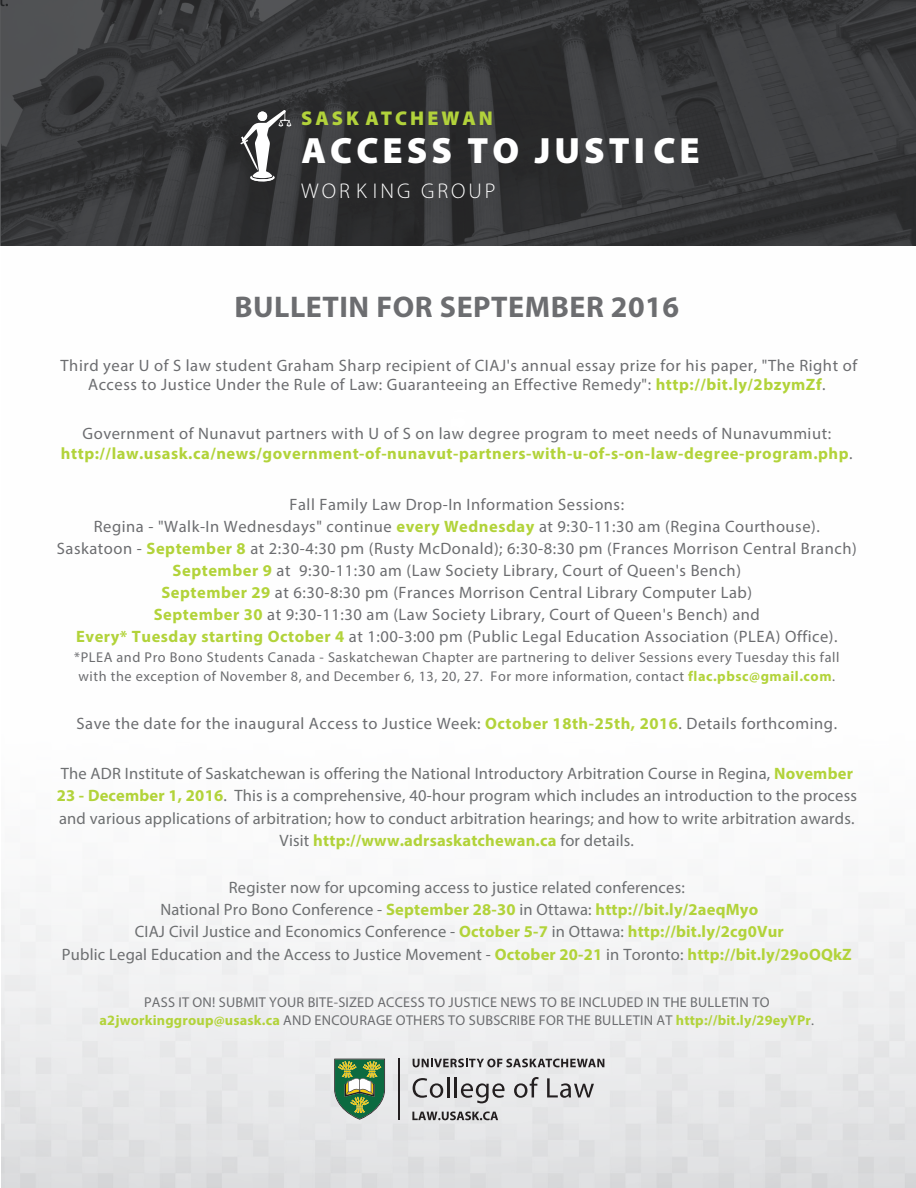
<style>
.page{position:relative;width:916px;height:1188px;background:#fff}
.page>*{position:absolute;margin:0;border:0;box-sizing:border-box;transform-origin:0 0}
.t1{font:900 36.75px "Myriad Pro";letter-spacing:.11em;color:#fff}
.t2{font:700 30px "Myriad Pro";letter-spacing:.02em;color:#6c6d70}
.t3{font:300 21.3px "Myriad Pro";letter-spacing:.14em;color:#fff}
.t4{font:900 19.95px "Myriad Pro";letter-spacing:.15em;color:#b2d23b}
.t5{font:19.5px "Myriad Pro";color:#6c6d70}
.t6{font:16.5px/22px "Myriad Pro";letter-spacing:.035em;color:#6c6d70;text-align:center}
.t7{font:16.5px/22.5px "Myriad Pro";letter-spacing:.01em;color:#6d6f71;text-align:center}
.t8{font:700 16.5px/19.8px "Myriad Pro";letter-spacing:.035em;color:#b2d33a;text-align:center}
.t9{font:14.25px/19px "Myriad Pro";letter-spacing:.04em;color:#6c6d70}
.t10{font:14.25px/17.2px "Myriad Pro";letter-spacing:.015em;color:#6c6d70;text-align:center}
.s1{font-weight:700;color:#b2d33a}
.s2{color:#6d6f71}
.s3{font-weight:400;color:#6c6d70}
.s4{font-weight:400;color:#6d6f71}
</style>
<div class="page">
<img style="left:1px;top:873px;width:914px;height:315px">
<svg style="left:412px;top:1059px;width:192px;height:8px;background:#8c8b8c"></svg>
<svg style="left:412px;top:1078px;width:31px;height:20px"></svg>
<hr style="left:447px;top:1077px;width:2px;height:20px;background:#231f20">
<hr style="left:454px;top:1077px;width:3px;height:20px;background:#231f20">
<svg style="left:460px;top:1083px;width:44px;height:20px"></svg>
<svg style="left:514px;top:1077px;width:24px;height:21px"></svg>
<svg style="left:547px;top:1078px;width:46px;height:20px"></svg>
<svg style="left:412px;top:1112px;width:86px;height:8px"></svg>
<hr style="left:398px;top:1059px;width:1px;height:61px;background:#231f20">
<svg style="left:334px;top:1059px;width:51px;height:61px;background:#699366"></svg>
<svg style="left:0;top:0;width:915px;height:246px;background:#363739"></svg>
<svg style="left:240px;top:110px;width:51px;height:72px"></svg>
<p class="t5" style="left:5px;top:-13px;width:6px">.</p>
<p class="t4" style="left:301px;top:105px;width:193px">SASK ATCHEWAN</p>
<p class="t1" style="left:301px;top:126px;width:400px">ACCESS TO JUSTI CE</p>
<p class="t3" style="left:301px;top:178px;width:196px">WOR K ING GROUP</p>
<p class="t2" style="left:234px;top:288px;width:446px">BULLETIN FOR SEPTEMBER 2016</p>
<p class="t6" style="left:60px;top:355px;width:797px;line-height:19.8px">Third year U of S law student Graham Sharp recipient of CIAJ's annual essay prize for his paper, "The Right of<br>Access to Justice Under the Rule of Law: Guaranteeing an Effective Remedy": <span class="s1">http://bit.ly/2bzymZf</span><span class="s2">.</span></p>
<p class="t8" style="left:61px;top:423px;width:792px"><span class="s3">Government of Nunavut partners with U of S on law degree program to meet needs of Nunavummiut: </span>http://law.usask.ca/news/government-of-nunavut-partners-with-u-of-s-on-law-degree-program.php<span class="s4">.</span></p>
<p class="t6" style="left:57px;top:493px;width:801px">Fall Family Law Drop-In Information Sessions:<br>Regina - "Walk-In Wednesdays" continue <span class="s1">every Wednesday</span> at 9:30-11:30 am (Regina Courthouse).<br>Saskatoon - <span class="s1">September 8</span> at 2:30-4:30 pm (Rusty McDonald); 6:30-8:30 pm (Frances Morrison Central Branch)<br><span class="s1">September 9</span> at 9:30-11:30 am (Law Society Library, Court of Queen's Bench)<br><span class="s1">September 29</span> at 6:30-8:30 pm (Frances Morrison Central Library Computer Lab)<br><span class="s1">September 30</span> at 9:30-11:30 am (Law Society Library, Court of Queen's Bench) and<br><span class="s1">Every* Tuesday starting October 4</span> at 1:00-3:00 pm (Public Legal Education Association (PLEA) Office).</p>
<p class="t9" style="left:74px;top:647px;width:766px">*PLEA and Pro Bono Students Canada - Saskatchewan Chapter are partnering to deliver Sessions every Tuesday this fall with the exception of November 8, and December 6, 13, 20, 27. For more information, contact <span class="s1">flac.pbsc@gmail.com</span>.</p>
<p class="t6" style="left:76px;top:712px;width:761px">Save the date for the inaugural Access to Justice Week: <span class="s1">October 18th-25th, 2016</span>. Details forthcoming.</p>
<p class="t7" style="left:57px;top:762px;width:801px">The ADR Institute of Saskatchewan is offering the National Introductory Arbitration Course in Regina, <span class="s1">November 23 - December 1, 2016</span>. This is a comprehensive, 40-hour program which includes an introduction to the process and various applications of arbitration; how to conduct arbitration hearings; and how to write arbitration awards.<br>Visit <span class="s1">http://www.adrsaskatchewan.ca</span> for details.</p>
<p class="t7" style="left:62px;top:876px;width:791px">Register now for upcoming access to justice related conferences:<br>National Pro Bono Conference - <span class="s1">September 28-30</span> in Ottawa: <span class="s1">http://bit.ly/2aeqMyo<br></span>CIAJ Civil Justice and Economics Conference - <span class="s1">October 5-7</span> in Ottawa: <span class="s1">http://bit.ly/2cg0Vur<br></span>Public Legal Education and the Access to Justice Movement - <span class="s1">October 20-21</span> in Toronto: <span class="s1">http://bit.ly/29oOQkZ</span></p>
<p class="t10" style="left:99px;top:994px;width:715px">PASS IT ON! SUBMIT YOUR BITE-SIZED ACCESS TO JUSTICE NEWS TO BE INCLUDED IN THE BULLETIN TO <span class="s1">a2jworkinggroup@usask.ca</span> AND ENCOURAGE OTHERS TO SUBSCRIBE FOR THE BULLETI<span class="s2">N AT</span> <span class="s1">http://bit.ly/29eyYPr</span><span class="s2">.</span></p>
</div>
